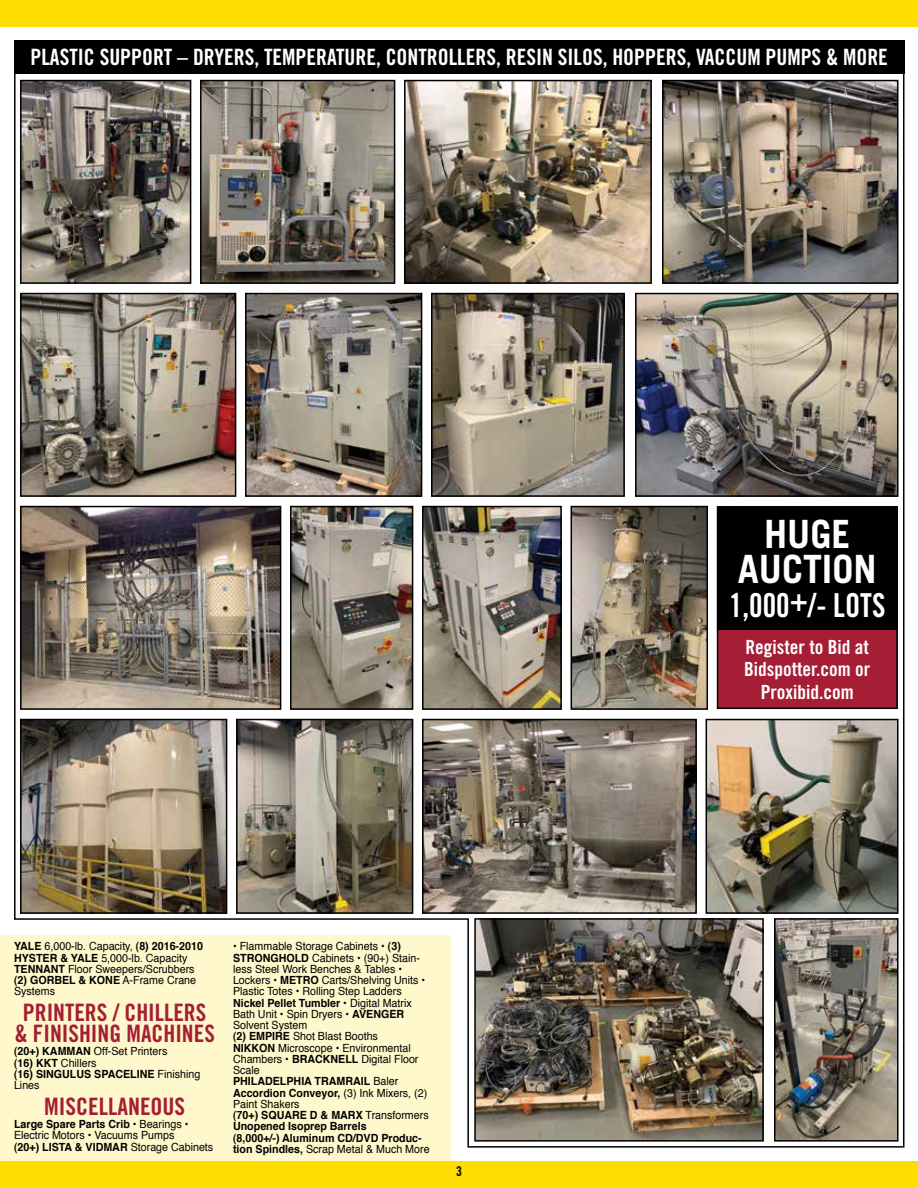
<style>
.page{position:relative;width:918px;height:1188px;background:#fff}
.page>*{position:absolute;margin:0;border:0;box-sizing:border-box;transform-origin:0 0}
.t1{font:700 39px/34.5px "Trade Gothic";color:#fff;text-align:center}
.t2{font:33px "Trade Gothic Bold Cond Twenty";color:#fff;scale:.92 1}
.t3{font:24px/21px "Trade Gothic Bold Cond Twenty";color:#a51e36;text-align:center}
.t4{font:22.5px "Trade Gothic Bold Cond Twenty";color:#fff}
.t5{font:19.5px/22.5px "Trade Gothic Bold Cond Twenty";color:#fff;text-align:center}
.t6{font:13.5px "Trade Gothic Bold Cond Twenty";color:#000}
.t7{font:11.25px/11.2px "Helvetica";color:#000;scale:.95 1}
.t8{font:700 11.25px/11.2px "Helvetica";color:#000;scale:.95 1}
.s1{font-weight:700}
.s2{font-weight:400}
</style>
<div class="page">
<div style="left:0;top:935px;width:450px;height:234px;background:#fff8cc"></div>
<div style="left:0;top:0;width:918px;height:27px;background:#fd0"></div>
<div style="left:0;top:1161px;width:918px;height:27px;background:#fd0"></div>
<img style="left:14px;top:40px;width:891px;height:1108px">
<div style="left:717px;top:507px;width:181px;height:202px;background:#000"></div>
<div style="left:717px;top:631px;width:181px;height:78px;background:#a51e36"></div>
<div style="left:717px;top:507px;width:181px;height:202px;border:2px solid #000"></div>
<h3 class="t4" style="left:31px;top:44px;width:859px">PLASTIC SUPPORT – DRYERS, TEMPERATURE, CONTROLLERS, RESIN SILOS, HOPPERS, VACCUM PUMPS &amp; MORE</h3>
<p class="t7" style="left:14px;top:941px;width:200px"><span class="s1">YALE</span> 6,000-lb. Capacity, <span class="s1">(8) 2016-2010<br>HYSTER &amp; YALE</span> 5,000-lb. Capacity<br><span class="s1">TENNANT</span> Floor Sweepers/Scrubbers <span class="s1">(2) GORBEL &amp; KONE</span> A-Frame Crane<br>Systems</p>
<h3 class="t3" style="left:14px;top:1002px;width:202px">PRINTERS / CHILLERS &amp; FINISHING MACHINES</h3>
<p class="t8" style="left:14px;top:1046px;width:198px">(20+) KAMMAN <span class="s2">Off-Set Printers<br></span>(16) KKT <span class="s2">Chillers<br></span>(16) SINGULUS SPACELINE <span class="s2">Finishing<br>Lines</span></p>
<h3 class="t3" style="left:44px;top:1095px;width:143px">MISCELLANEOUS</h3>
<p class="t7" style="left:14px;top:1119px;width:211px"><span class="s1">Large Spare Parts Crib</span> • Bearings •<br>Electric Motors • Vacuums Pumps<br><span class="s1">(20+) LISTA &amp; VIDMAR</span> Storage Cabinets</p>
<p class="t7" style="left:233px;top:941px;width:208px">• Flammable Storage Cabinets • <span class="s1">(3)<br>STRONGHOLD</span> Cabinets • (90+) Stain&shy;less Steel Work Benches &amp; Tables •<br>Lockers • <span class="s1">METRO</span> Carts/Shelving Units •<br>Plastic Totes • Rolling Step Ladders<br><span class="s1">Nickel Pellet Tumbler</span> • Digital Matrix<br>Bath Unit • Spin Dryers • <span class="s1">AVENGER<br></span>Solvent System<br><span class="s1">(2) EMPIRE</span> Shot Blast Booths<br><span class="s1">NIKKON</span> Microscope • Environmental<br>Chambers • <span class="s1">BRACKNELL</span> Digital Floor<br>Scale<br><span class="s1">PHILADELPHIA TRAMRAIL</span> Baler<br><span class="s1">Accordion Conveyor,</span> (3) Ink Mixers, (2)<br>Paint Shakers<br><span class="s1">(70+) SQUARE D &amp; MARX</span> Transformers<br><span class="s1">Unopened Isoprep Barrels<br>(8,000+/-) Aluminum CD/DVD Produc&shy;tion Spindles,</span> Scrap Metal &amp; Much More</p>
<p class="t6" style="left:456px;top:1163px;width:7px">3</p>
<h1 class="t1" style="left:738px;top:517px;width:140px">HUGE<br>AUCTION</h1>
<h2 class="t2" style="left:729px;top:585px;width:172px">1,000+/- LOTS</h2>
<h3 class="t5" style="left:744px;top:635px;width:128px">Register to Bid at<br>Bidspotter.com or<br>Proxibid.com</h3>
</div>
